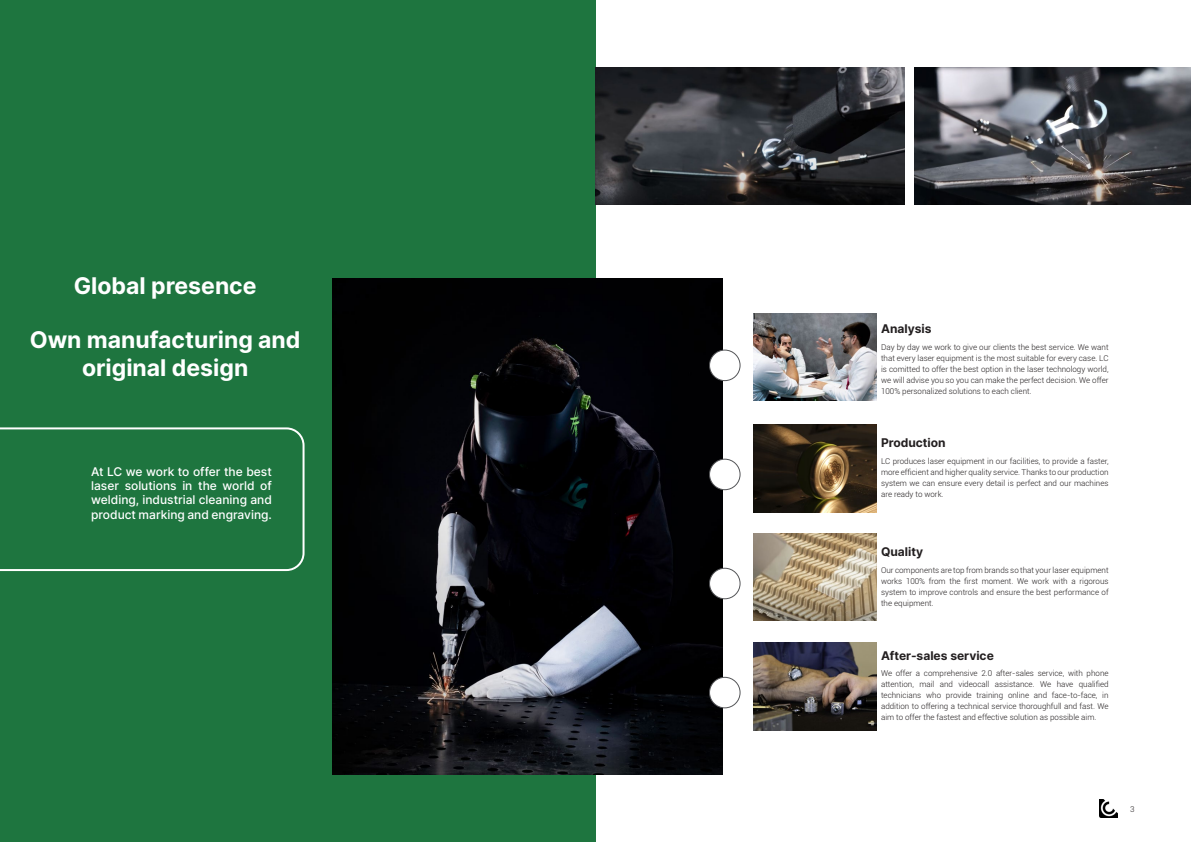
<style>
.page{position:relative;width:1191px;height:842px;background:#fff}
.page>*{position:absolute;margin:0;border:0;box-sizing:border-box;transform-origin:0 0}
.t1{font:700 23px/27.6px "Inter";color:#fff;text-align:center}
.t2{font:500 12px/14.4px "Inter";color:#fff;text-align:justify}
.t3{font:700 12px "Inter";color:#231f20}
.t4{font:300 8px/11px "Roboto";color:#231f20;text-align:justify}
</style>
<div class="page">
<img style="left:1099px;top:800px;width:19px;height:18px">
<div style="left:0;top:0;width:595px;height:842px;background:#1e753f"></div>
<img style="left:332px;top:279px;width:390px;height:495px">
<div style="left:709px;top:350px;width:31px;height:31px;background:#fff;border-radius:50%"></div>
<div style="left:709px;top:350px;width:31px;height:31px;border:1px solid #545558;border-radius:50%"></div>
<div style="left:709px;top:459px;width:31px;height:31px;background:#fff;border-radius:50%"></div>
<div style="left:709px;top:459px;width:31px;height:31px;border:1px solid #545558;border-radius:50%"></div>
<div style="left:709px;top:568px;width:31px;height:31px;background:#fff;border-radius:50%"></div>
<div style="left:709px;top:568px;width:31px;height:31px;border:1px solid #545558;border-radius:50%"></div>
<div style="left:709px;top:677px;width:31px;height:31px;background:#fff;border-radius:50%"></div>
<div style="left:709px;top:677px;width:31px;height:31px;border:1px solid #545558;border-radius:50%"></div>
<img style="left:595px;top:68px;width:309px;height:136px">
<svg style="left:0;top:427px;width:304px;height:144px"></svg>
<img style="left:915px;top:67px;width:276px;height:137px">
<img style="left:753px;top:424px;width:123px;height:88px">
<img style="left:753px;top:534px;width:123px;height:86px">
<img style="left:753px;top:313px;width:123px;height:88px">
<img style="left:753px;top:643px;width:123px;height:87px">
<p class="t1" style="left:74px;top:272px;width:184px">Global presence</p>
<p class="t1" style="left:30px;top:326px;width:272px">Own manufacturing and original design</p>
<p class="t2" style="left:91px;top:464px;width:182px">At LC we work to offer the best laser solutions in the world of welding, industrial cleaning and product marking and engraving.</p>
<p class="t3" style="left:881px;top:320px;width:52px">Analysis</p>
<p class="t4" style="left:881px;top:341px;width:229px">Day by day we work to give our clients the best service. We want that every laser equipment is the most suitable for every case. LC is comitted to offer the best option in the laser technology world, we will advise you so you can make the perfect decision. We offer 100% personalized solutions to each client.</p>
<p class="t3" style="left:881px;top:434px;width:66px">Production</p>
<p class="t4" style="left:881px;top:455px;width:229px">LC produces laser equipment in our facilities, to provide a faster, more efficient and higher quality service. Thanks to our production system we can ensure every detail is perfect and our machines are ready to work.</p>
<p class="t3" style="left:881px;top:543px;width:44px">Quality</p>
<p class="t4" style="left:881px;top:564px;width:229px">Our components are top from brands so that your laser equipment works 100% from the first moment. We work with a rigorous system to improve controls and ensure the best performance of the equipment.</p>
<p class="t3" style="left:881px;top:646px;width:114px">After-sales service</p>
<p class="t4" style="left:881px;top:668px;width:229px">We offer a comprehensive 2.0 after-sales service, with phone attention, mail and videocall assistance. We have qualified technicians who provide training online and face-to-face, in addition to offering a technical service thoroughfull and fast. We aim to offer the fastest and effective solution as possible aim.</p>
<p class="t4" style="left:1130px;top:803px;width:6px">3</p>
</div>
